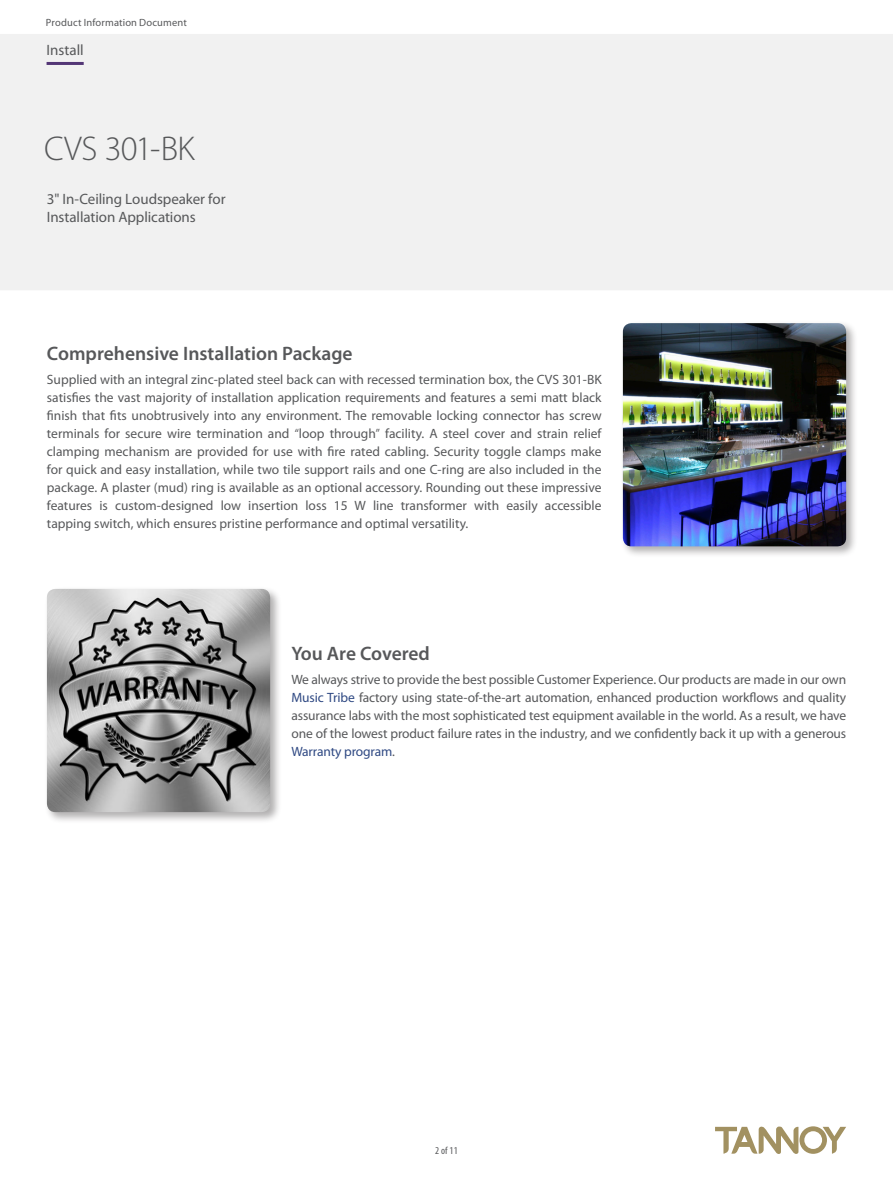
<style>
.page{position:relative;width:893px;height:1188px;background:#fff}
.page>*{position:absolute;margin:0;border:0;box-sizing:border-box;transform-origin:0 0}
.t1{font:300 34.5px "Myriad Pro";letter-spacing:-.015em;color:#57585a}
._09_Body_Header_1{font:600 19.5px "Myriad Pro";color:#57585a}
.t2{font:15px/18px "Myriad Pro";letter-spacing:-.005em;color:#57585a}
._09_Body_Text_2{font:13.5px/18px "Myriad Pro";color:#57585a;text-align:justify}
._08_Standard_Text{font:13.5px/18px "Myriad Pro";letter-spacing:-.01em;color:#57585a;text-align:justify}
.t3{font:10.5px "Myriad Pro";letter-spacing:.015em;color:#57585a}
.t4{font:condensed 10.5px "Myriad Pro";color:#57585a}
.s1{font-stretch:condensed}
.s2{color:#2f4983}
</style>
<div class="page">
<img style="left:0;top:34px;width:893px;height:1120px">
<hr style="left:47px;top:62px;width:37px;height:3px;background:#533676">
<div style="left:44px;top:586px;width:237px;height:237px;background:#231f20;opacity:.35"></div>
<img style="left:47px;top:589px;width:223px;height:223px">
<div style="left:620px;top:320px;width:237px;height:238px;background:#231f20;opacity:.35"></div>
<img style="left:623px;top:323px;width:223px;height:223px">
<p class="t3" style="left:46px;top:16px;width:142px">Product Information Document</p>
<p class="t2" style="left:47px;top:40px;width:39px">Install</p>
<h1 class="t1" style="left:44px;top:130px;width:152px">CVS 301-BK</h1>
<p class="t2" style="left:47px;top:190px;width:180px">3" In-Ceiling Loudspeaker for<br>Installation Applications</p>
<p class="_09_Body_Header_1" style="left:47px;top:341px;width:307px">Comprehensive Installation Package</p>
<p class="_09_Body_Text_2" style="left:47px;top:370px;width:556px">Supplied with an integral zinc-plated steel back can with recessed termination box, the CVS 301-BK satisfies the vast majority of installation application requirements and features a semi matt black finish that fits unobtrusively into any environment. The removable locking connector has screw terminals for secure wire termination and <span class="s1">“</span>loop through<span class="s1">”</span> facility. A steel cover and strain relief clamping mechanism are provided for use with fire rated cabling. Security toggle clamps make for quick and easy installation, while two tile support rails and one C-ring are also included in the package. A plaster (mud) ring is available as an optional accessory. Rounding out these impressive features is custom-designed low insertion loss 15 W line transformer with easily accessible tapping switch, which ensures pristine performance and optimal versatility.</p>
<p class="_09_Body_Header_1" style="left:291px;top:641px;width:140px">You Are Covered</p>
<p class="_08_Standard_Text" style="left:291px;top:670px;width:556px">We always strive to provide the best possible Customer Experience. Our products are made in our own <span class="s2">Music Tribe</span> factory using state-of-the-art automation, enhanced production workflows and quality assurance labs with the most sophisticated test equipment available in the world. As a result, we have one of the lowest product failure rates in the industry, and we confidently back it up with a generous <span class="s2">Warranty program</span>.</p>
<p class="t4" style="left:435px;top:1144px;width:24px">2 of 11</p>
</div>
